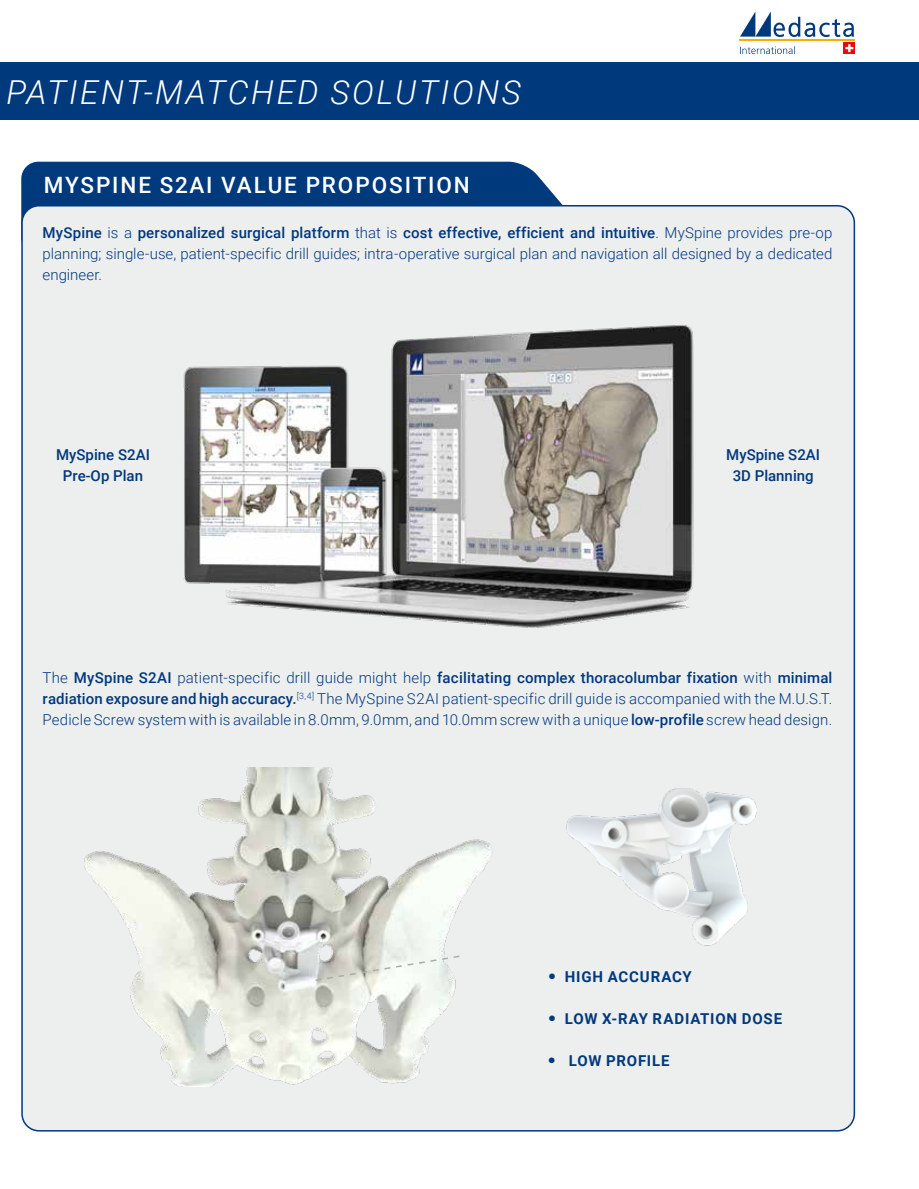
<style>
.page{position:relative;width:919px;height:1189px;background:#fff}
.page>*{position:absolute;margin:0;border:0;box-sizing:border-box;transform-origin:0 0}
.t1{font:italic 300 33px "Roboto";letter-spacing:.075em;color:#fff}
.t2{font:500 22.5px "Roboto";letter-spacing:.085em;color:#fff}
.t3{font:300 15px/21px "Roboto";letter-spacing:.005em;color:#01397d;text-align:justify}
.t4{font:700 15px "Roboto";letter-spacing:.055em;color:#01397d}
.t5{font:500 15px/21px "Roboto";color:#01397d;text-align:center}
.s1{font-weight:500}
.s2{font-family:"Futura Std";font-weight:800}
</style>
<div class="page">
<div style="left:0;top:62px;width:918px;height:58px;background:#01397d"></div>
<hr style="left:739px;top:39px;width:115px;height:2px;background:#f9ae00">
<svg style="left:740px;top:12px;width:113px;height:25px"></svg>
<svg style="left:843px;top:42px;width:11px;height:12px"></svg>
<svg style="left:845px;top:44px;width:7px;height:8px"></svg>
<svg style="left:740px;top:46px;width:53px;height:8px"></svg>
<div style="left:21px;top:162px;width:542px;height:56px;background:#01397d"></div>
<div style="left:22px;top:206px;width:831px;height:924px;background:#edeeee;border-radius:17px"></div>
<img style="left:84px;top:767px;width:407px;height:318px">
<img style="left:566px;top:788px;width:191px;height:158px">
<svg style="left:313px;top:954px;width:148px;height:27px"></svg>
<img style="left:183px;top:325px;width:511px;height:302px">
<h1 class="t1" style="left:6px;top:69px;width:516px">PATIENT-MATCHED SOLUTIONS</h1>
<h2 class="t2" style="left:44px;top:169px;width:427px">MYSPINE S2AI VALUE PROPOSITION</h2>
<p class="t3" style="left:43px;top:222px;width:791px"><span class="s1">MySpine</span> is a <span class="s1">personalized surgical platform</span> that is <span class="s1">cost effective, efficient and intuitive</span>. MySpine provides pre-op planning; single-use, patient-specific drill guides; intra-operative surgical plan and navigation all designed by a dedicated engineer.</p>
<p class="t5" style="left:56px;top:444px;width:95px">MySpine S2AI<br>Pre-Op Plan</p>
<p class="t5" style="left:726px;top:444px;width:95px">MySpine S2AI<br>3D Planning</p>
<p class="t3" style="left:43px;top:666px;width:790px">The <span class="s1">MySpine S2AI</span> patient-specific drill guide might help <span class="s1">facilitating complex thoracolumbar fixation</span> with <span class="s1">minimal radiation exposure and high accuracy.</span><sup>[3,4]</sup> The MySpine S2AI patient-specific drill guide is accompanied with the M.U.S.T.<br>Pedicle Screw system with is available in 8.0mm, 9.0mm, and 10.0mm screw with a unique <span class="s1">low-profile</span> screw head design.</p>
<p class="t4" style="left:547px;top:965px;width:145px"><span class="s2">•</span> HIGH ACCURACY</p>
<p class="t4" style="left:547px;top:1007px;width:236px"><span class="s2">•</span> LOW X-RAY RADIATION DOSE</p>
<p class="t4" style="left:547px;top:1049px;width:124px"><span class="s2">•</span> LOW PROFILE</p>
</div>
